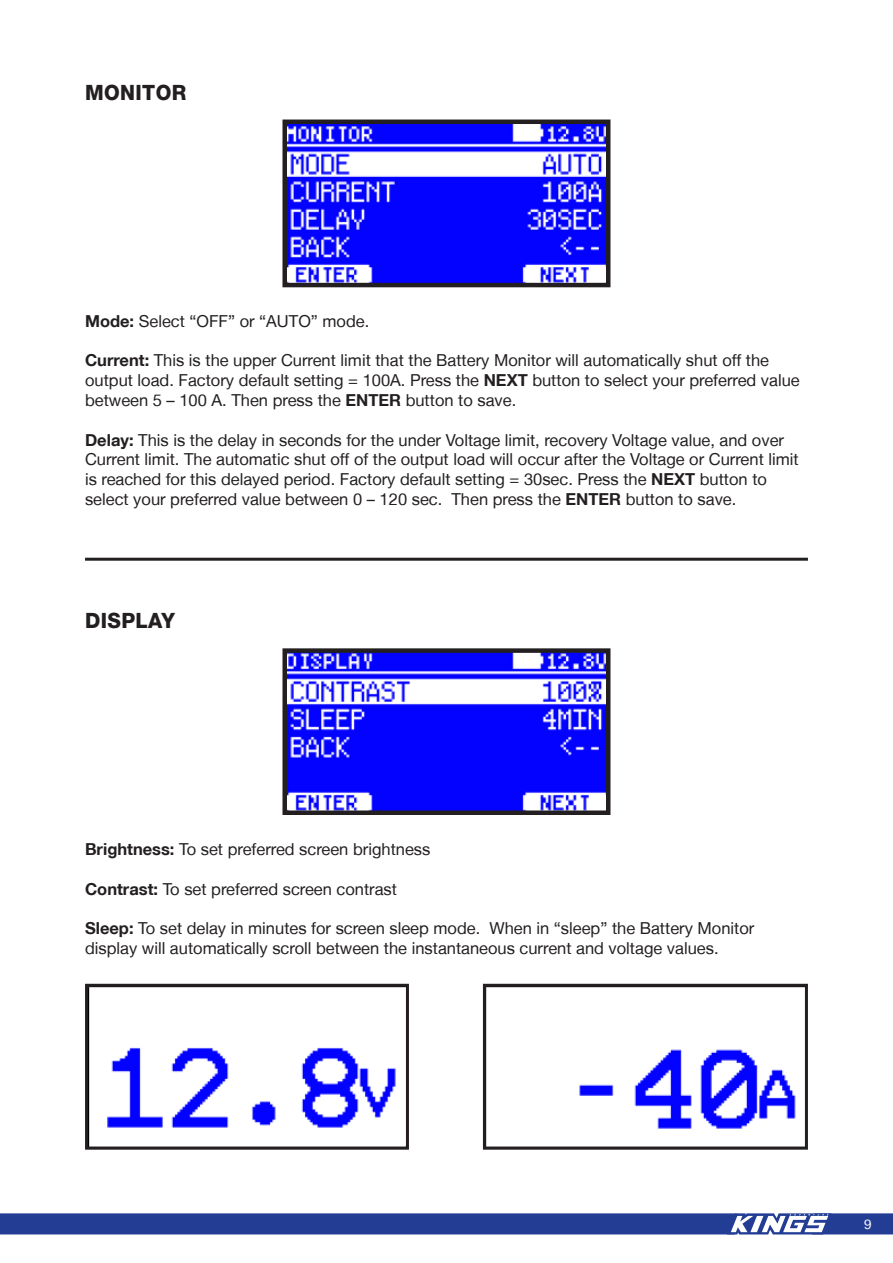
<style>
.page{position:relative;width:893px;height:1263px;background:#fff}
.page>*{position:absolute;margin:0;border:0;box-sizing:border-box;transform-origin:0 0}
.Table_Titles{font:800 21px "Helvetica Neue LT";letter-spacing:.02em;color:#231f20;scale:.96 1}
.Regular_Text{font:16.5px/19.8px "Helvetica Neue LT";color:#231f20}
.t1{font:13.5px "Helvetica Neue LT";color:#fff}
.s1{font-weight:700}
</style>
<div class="page">
<svg style="left:0;top:1213px;width:893px;height:21px;background:#324a9c"></svg>
<svg style="left:282px;top:119px;width:329px;height:169px"></svg>
<hr style="left:85px;top:558px;width:723px;height:3px;background:#231f20">
<svg style="left:282px;top:648px;width:329px;height:167px"></svg>
<svg style="left:85px;top:983px;width:324px;height:167px"></svg>
<svg style="left:482px;top:983px;width:326px;height:167px"></svg>
<p class="Table_Titles" style="left:85px;top:80px;width:107px">MONITOR</p>
<p class="Regular_Text" style="left:85px;top:311px;width:286px"><span class="s1">Mode:</span> Select “OFF” or “AUTO” mode.</p>
<p class="Regular_Text" style="left:85px;top:350px;width:716px"><span class="s1">Current:</span> This is the upper Current limit that the Battery Monitor will automatically shut off the output load. Factory default setting = 100A. Press the <span class="s1">NEXT</span> button to select your preferred value between 5 – 100 A. Then press the <span class="s1">ENTER</span> button to save.</p>
<p class="Regular_Text" style="left:85px;top:430px;width:715px"><span class="s1">Delay:</span> This is the delay in seconds for the under Voltage limit, recovery Voltage value, and over Current limit. The automatic shut off of the output load will occur after the Voltage or Current limit is reached for this delayed period. Factory default setting = 30sec. Press the <span class="s1">NEXT</span> button to select your preferred value between 0 – 120 sec. Then press the <span class="s1">ENTER</span> button to save.</p>
<p class="Table_Titles" style="left:85px;top:608px;width:95px">DISPLAY</p>
<p class="Regular_Text" style="left:85px;top:839px;width:347px"><span class="s1">Brightness:</span> To set preferred screen brightness</p>
<p class="Regular_Text" style="left:85px;top:879px;width:314px"><span class="s1">Contrast:</span> To set preferred screen contrast</p>
<p class="Regular_Text" style="left:85px;top:918px;width:671px"><span class="s1">Sleep:</span> To set delay in minutes for screen sleep mode. When in “sleep” the Battery Monitor display will automatically scroll between the instantaneous current and voltage values.</p>
<p class="t1" style="left:864px;top:1216px;width:9px">9</p>
</div>
